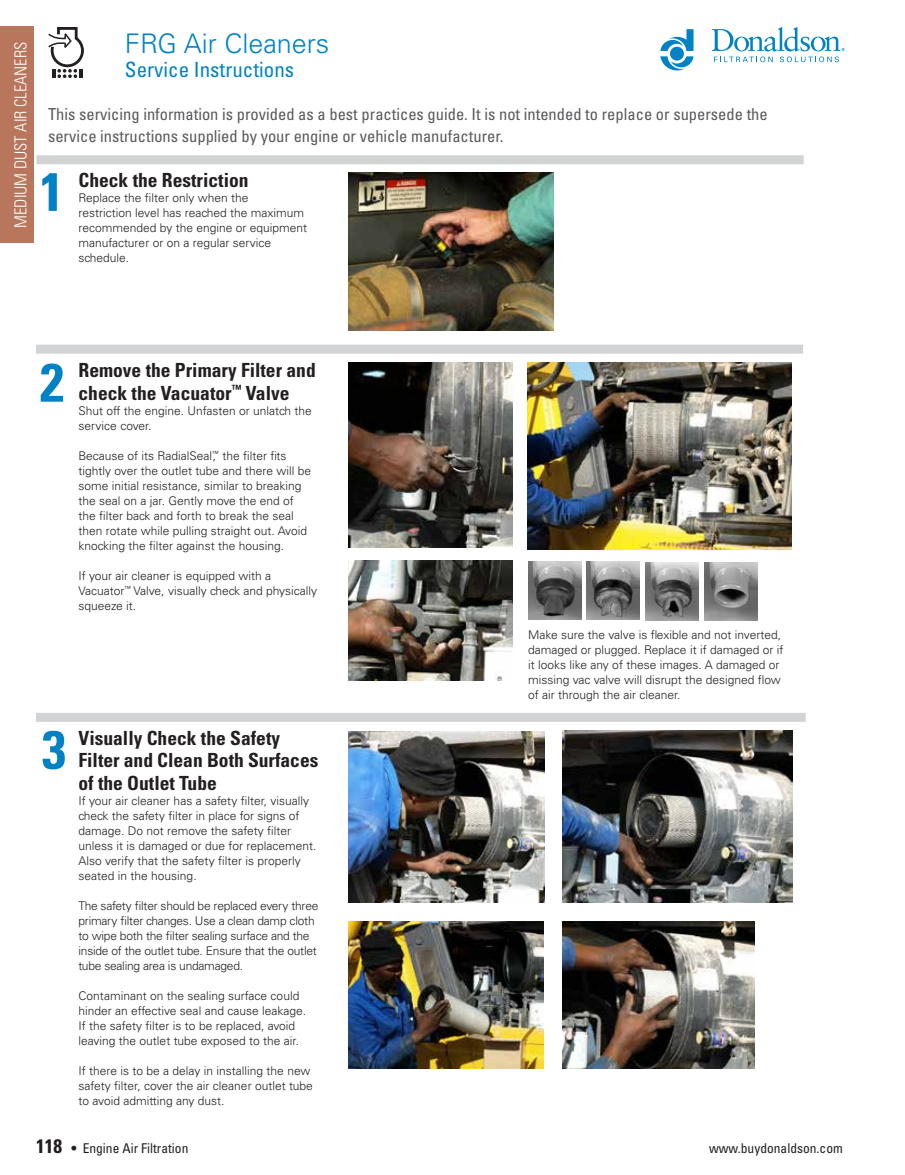
<style>
.page{position:relative;width:905px;height:1175px;background:#fff}
.page>*{position:absolute;margin:0;border:0;box-sizing:border-box;transform-origin:0 0}
.t1{font:700 condensed 54px "Univers LT Std";color:#0082c4}
.t2{font:300 27px "Univers LT Std";color:#0082c4}
.t3{font:condensed 21px "Univers LT Std";color:#0082c4}
.t4{font:700 condensed 19.5px/22.5px "Univers LT Std";color:#231f20}
.t5{font:condensed 16.5px/22.5px "Univers LT Std";color:#58595b}
.t6{font:300 condensed 16.5px "Univers LT Std";color:#fff}
.t7{font:condensed 13.5px "Univers LT Std";color:#231f20}
.t8{font:300 12px/15px "Univers LT Std";color:#231f20}
.t9{font:300 12px/15px "Univers LT Std";letter-spacing:-.02em;color:#231f20}
.s1{font-weight:700;font-size:19.5px}
.s2{font-weight:700}
</style>
<div class="page">
<div style="left:0;top:27px;width:33px;height:216px;background:#b8775d"></div>
<svg style="left:660px;top:29px;width:33px;height:41px"></svg>
<svg style="left:711px;top:27px;width:133px;height:35px"></svg>
<svg style="left:48px;top:27px;width:36px;height:51px"></svg>
<img style="left:348px;top:172px;width:206px;height:158px">
<img style="left:348px;top:363px;width:164px;height:184px">
<img style="left:348px;top:560px;width:164px;height:120px">
<img style="left:528px;top:363px;width:263px;height:186px">
<div style="left:36px;top:345px;width:767px;height:9px;background:#d1d3d4"></div>
<div style="left:36px;top:713px;width:769px;height:9px;background:#d1d3d4"></div>
<div style="left:36px;top:155px;width:767px;height:9px;background:#d1d3d4"></div>
<img style="left:587px;top:561px;width:52px;height:58px">
<img style="left:645px;top:562px;width:53px;height:58px">
<img style="left:704px;top:562px;width:53px;height:58px">
<img style="left:528px;top:561px;width:53px;height:58px">
<img style="left:348px;top:731px;width:196px;height:171px">
<img style="left:562px;top:731px;width:230px;height:171px">
<img style="left:348px;top:922px;width:195px;height:146px">
<img style="left:562px;top:922px;width:192px;height:146px">
<h3 class="t6" style="left:11px;top:228px;width:188px;rotate:-90deg">MEDIUM DUST AIR CLEANERS</h3>
<h2 class="t2" style="left:125px;top:27px;width:206px">FRG Air Cleaners</h2>
<h3 class="t3" style="left:125px;top:56px;width:171px">Service Instructions</h3>
<h3 class="t5" style="left:48px;top:103px;width:721px">This servicing information is provided as a best practices guide. It is not intended to replace or supersede the service instructions supplied by your engine or vehicle manufacturer.</h3>
<h3 class="t4" style="left:78px;top:169px;width:172px">Check the Restriction</h3>
<p class="t8" style="left:78px;top:190px;width:230px">Replace the filter only when the<br>restriction level has reached the maximum recommended by the engine or equipment manufacturer or on a regular service schedule.</p>
<h1 class="t1" style="left:40px;top:158px;width:25px">1</h1>
<h1 class="t1" style="left:40px;top:349px;width:25px">2</h1>
<h3 class="t4" style="left:78px;top:359px;width:239px">Remove the Primary Filter and check the Vacuator<sup>™</sup> Valve</h3>
<p class="t8" style="left:78px;top:403px;width:235px">Shut off the engine. Unfasten or unlatch the service cover.</p>
<p class="t8" style="left:78px;top:448px;width:234px">Because of its RadialSeal<sup>™</sup>, the filter fits tightly over the outlet tube and there will be some initial resistance, similar to breaking the seal on a jar. Gently move the end of the filter back and forth to break the seal then rotate while pulling straight out. Avoid knocking the filter against the housing.</p>
<p class="t8" style="left:78px;top:568px;width:240px">If your air cleaner is equipped with a<br>Vacuator<sup>™</sup> Valve, visually check and physically squeeze it.</p>
<h1 class="t1" style="left:42px;top:716px;width:25px">3</h1>
<h3 class="t4" style="left:78px;top:726px;width:241px">Visually Check the Safety<br>Filter and Clean Both Surfaces of the Outlet Tube</h3>
<p class="t8" style="left:78px;top:793px;width:239px">If your air cleaner has a safety filter, visually check the safety filter in place for signs of damage. Do not remove the safety filter unless it is damaged or due for replacement.<br>Also verify that the safety filter is properly seated in the housing.</p>
<p class="t9" style="left:78px;top:898px;width:241px">The safety filter should be replaced every three primary filter changes. Use a clean damp cloth to wipe both the filter sealing surface and the inside of the outlet tube. Ensure that the outlet tube sealing area is undamaged.</p>
<p class="t8" style="left:78px;top:988px;width:229px">Contaminant on the sealing surface could hinder an effective seal and cause leakage.<br>If the safety filter is to be replaced, avoid leaving the outlet tube exposed to the air.</p>
<p class="t8" style="left:78px;top:1063px;width:236px">If there is to be a delay in installing the new safety filter, cover the air cleaner outlet tube to avoid admitting any dust.</p>
<p class="t8" style="left:528px;top:627px;width:257px">Make sure the valve is flexible and not inverted, damaged or plugged. Replace it if damaged or if it looks like any of these images. A damaged or missing vac valve will disrupt the designed flow of air through the air cleaner.</p>
<p class="t7" style="left:36px;top:1139px;width:154px"><span class="s1">118</span> <span class="s2">•</span> Engine Air Filtration</p>
<p class="t7" style="left:709px;top:1139px;width:135px">www.buydonaldson.com</p>
</div>
